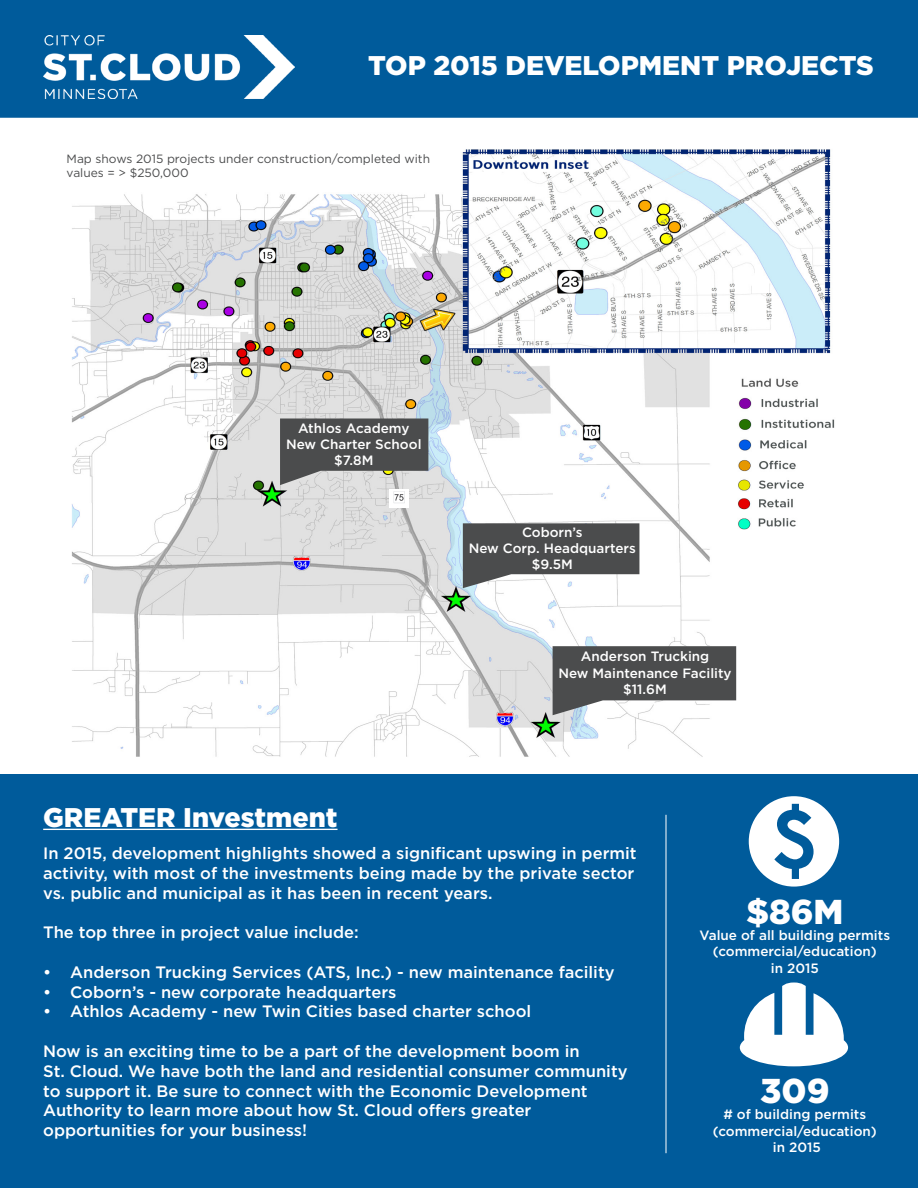
<style>
.page{position:relative;width:918px;height:1188px;background:#fff}
.page>*{position:absolute;margin:0;border:0;box-sizing:border-box;transform-origin:0 0}
.t1{font:900 34.5px "Gotham";color:#fff}
.t2{font:900 27px "Gotham";color:#fff}
.t3{font:500 16.5px/19.8px "Gotham";color:#fff}
.t4{font:500 13.5px/16.2px "Gotham";color:#fff;text-align:center}
.t5{font:12px/14.4px "Gotham";color:#4b4c4d}
</style>
<div class="page">
<img style="left:71px;top:149px;width:764px;height:608px">
<div style="left:1px;top:775px;width:916px;height:412px;background:#005b9b"></div>
<div style="left:0;top:774px;width:918px;height:414px;border:2px solid #005b9b"></div>
<div style="left:0;top:0;width:918px;height:118px;background:#005b9b"></div>
<img style="left:43px;top:35px;width:251px;height:64px">
<hr style="left:43px;top:829px;width:295px;height:1px;background:#fff">
<svg style="left:749px;top:796px;width:90px;height:91px"></svg>
<svg style="left:740px;top:983px;width:108px;height:83px"></svg>
<hr style="left:666px;top:815px;width:1px;height:338px;background:#fff">
<svg style="left:553px;top:646px;width:183px;height:69px"></svg>
<svg style="left:280px;top:419px;width:148px;height:66px"></svg>
<svg style="left:463px;top:523px;width:176px;height:65px"></svg>
<img style="left:390px;top:490px;width:19px;height:17px">
<p class="t2" style="left:368px;top:47px;width:507px">TOP 2015 DEVELOPMENT PROJECTS</p>
<p class="t5" style="left:67px;top:151px;width:365px">Map shows 2015 projects under construction/completed with values = &gt; $250,000</p>
<p class="t4" style="left:298px;top:420px;width:113px">Athlos Academy</p>
<p class="t4" style="left:286px;top:436px;width:137px">New Charter School</p>
<p class="t4" style="left:334px;top:452px;width:41px">$7.8M</p>
<p class="t4" style="left:522px;top:523px;width:62px">Coborn’s</p>
<p class="t4" style="left:469px;top:540px;width:169px">New Corp. Headquarters</p>
<p class="t4" style="left:532px;top:556px;width:43px">$9.5M</p>
<p class="t4" style="left:581px;top:648px;width:130px">Anderson Trucking</p>
<p class="t4" style="left:558px;top:665px;width:175px">New Maintenance Facility</p>
<p class="t4" style="left:623px;top:681px;width:45px">$11.6M</p>
<p class="t2" style="left:43px;top:798px;width:296px">GREATER Investment</p>
<p class="t3" style="left:43px;top:843px;width:595px">In 2015, development highlights showed a significant upswing in permit activity, with most of the investments being made by the private sector vs. public and municipal as it has been in recent years.</p>
<p class="t3" style="left:43px;top:922px;width:317px">The top three in project value include:</p>
<p class="t3" style="left:43px;top:962px;width:573px">• Anderson Trucking Services (ATS, Inc.) - new maintenance facility</p>
<p class="t3" style="left:43px;top:982px;width:355px">• Coborn’s - new corporate headquarters</p>
<p class="t3" style="left:43px;top:1002px;width:490px">• Athlos Academy - new Twin Cities based charter school</p>
<p class="t3" style="left:43px;top:1041px;width:586px">Now is an exciting time to be a part of the development boom in<br>St. Cloud. We have both the land and residential consumer community to support it. Be sure to connect with the Economic Development Authority to learn more about how St. Cloud offers greater opportunities for your business!</p>
<p class="t1" style="left:746px;top:888px;width:99px">$86M</p>
<p class="t4" style="left:700px;top:927px;width:192px">Value of all building permits (commercial/education)</p>
<p class="t4" style="left:771px;top:960px;width:50px">in 2015</p>
<p class="t1" style="left:760px;top:1067px;width:71px">309</p>
<p class="t4" style="left:713px;top:1106px;width:166px"># of building permits (commercial/education)</p>
<p class="t4" style="left:773px;top:1139px;width:50px">in 2015</p>
</div>
